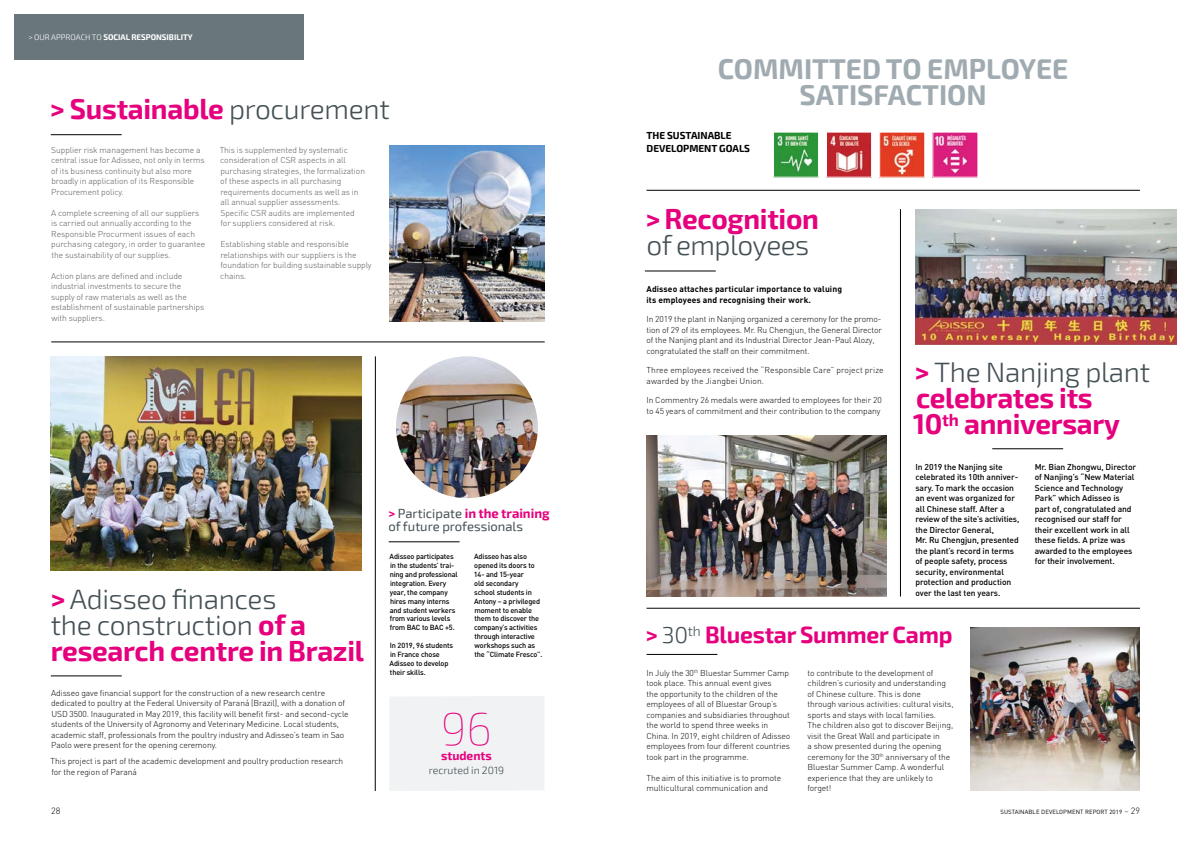
<style>
.page{position:relative;width:1191px;height:842px;background:#fff}
.page>*{position:absolute;margin:0;border:0;box-sizing:border-box;transform-origin:0 0}
.t1{font:100 45px "Exo 2";color:#e6007d}
.t2{font:700 28px/26px "Exo 2";letter-spacing:-.01em;color:#e6007d}
.t3{font:300 28px/26px "Exo 2";letter-spacing:-.01em;color:#445055}
.t4{font:700 28px/26px "Exo 2";color:#a0abb1;text-align:center}
.t5{font:700 23px "Exo 2";letter-spacing:-.01em;color:#e6007d}
.t6{font:13px/13px "Exo 2";color:#445055}
.t7{font:700 12px "Exo 2";color:#e6007d}
.t8{font:300 10.5px "Exo 2";color:#445055}
.t9{font:700 10px/12.5px "Exo 2";color:#000}
.t10{font:300 9px "DIN";color:#000}
.t11{font:300 8.5px/10.5px "DIN";letter-spacing:-.01em;color:#000}
.t12{font:300 8.5px/10.5px "DIN";letter-spacing:-.01em;color:#575756}
.t13{font:500 8.5px/10.5px "DIN";letter-spacing:-.01em;color:#000}
.t14{font:700 8.5px/10.5px "DIN";letter-spacing:.01em;color:#000}
.t15{font:300 8.5px/10.5px "DIN";letter-spacing:.01em;color:#000}
.t16{font:700 8px "Exo 2";color:#fff}
.t17{font:500 7.4px/8.9px "DIN";letter-spacing:-.02em;color:#000}
.t18{font:6px "DIN";letter-spacing:.01em;color:#000}
.s1{font-weight:300}
.s2{font-weight:300;color:#445055}
.s3{font-weight:700;color:#e6007d}
.s4{font-weight:300;font-size:8px}
.s5{font-weight:300;font-size:9px}
</style>
<div class="page">
<div style="left:14px;top:14px;width:289px;height:46px;background:#69767c"></div>
<hr style="left:51px;top:676px;width:71px;height:1px;background:#000">
<hr style="left:389px;top:541px;width:70px;height:1px;background:#000">
<img style="left:396px;top:356px;width:142px;height:142px;border-radius:71px">
<div style="left:390px;top:696px;width:154px;height:95px;background:#f0f2f3"></div>
<hr style="left:375px;top:356px;width:1px;height:435px;background:#000">
<img style="left:775px;top:134px;width:42px;height:42px">
<div style="left:773px;top:132px;width:46px;height:46px;border:1px solid #fff"></div>
<img style="left:828px;top:134px;width:42px;height:42px">
<div style="left:826px;top:132px;width:46px;height:46px;border:1px solid #fff"></div>
<img style="left:881px;top:134px;width:42px;height:42px">
<div style="left:879px;top:132px;width:46px;height:46px;border:1px solid #fff"></div>
<img style="left:934px;top:134px;width:42px;height:42px">
<hr style="left:646px;top:190px;width:494px;height:1px;background:#000">
<img style="left:970px;top:627px;width:170px;height:164px">
<img style="left:646px;top:435px;width:240px;height:161px">
<hr style="left:645px;top:271px;width:71px;height:1px;background:#000">
<hr style="left:900px;top:209px;width:1px;height:387px;background:#000">
<hr style="left:992px;top:448px;width:71px;height:1px;background:#000">
<hr style="left:646px;top:654px;width:71px;height:1px;background:#000">
<hr style="left:646px;top:608px;width:494px;height:1px;background:#000">
<img style="left:915px;top:209px;width:261px;height:135px">
<img style="left:51px;top:356px;width:311px;height:214px">
<hr style="left:51px;top:134px;width:71px;height:1px;background:#000">
<img style="left:389px;top:146px;width:155px;height:175px">
<hr style="left:51px;top:342px;width:493px;height:1px;background:#000">
<p class="t16" style="left:28px;top:32px;width:166px"><span class="s1">&gt; OUR APPROACH TO</span> SOCIAL RESPONSIBILITY</p>
<h2 class="t2" style="left:50px;top:97px;width:341px">&gt; Sustainable <span class="s2">procurement</span></h2>
<p class="t12" style="left:51px;top:144px;width:155px">Supplier risk management has become a central issue for Adisseo, not only in terms of its business continuity but also more broadly in application of its Responsible Procurement policy.</p>
<p class="t12" style="left:51px;top:207px;width:156px">A complete screening of all our suppliers is carried out annually according to the Responsible Procurment issues of each purchasing category, in order to guarantee the sustainability of our supplies.</p>
<p class="t12" style="left:51px;top:270px;width:155px">Action plans are defined and include industrial investments to secure the supply of raw materials as well as the establishment of sustainable partnerships with suppliers.</p>
<p class="t12" style="left:220px;top:144px;width:147px">This is supplemented by systematic consideration of CSR aspects in all purchasing strategies, the formalization of these aspects in all purchasing requirements documents as well as in all annual supplier assessments.<br>Specific CSR audits are implemented for suppliers considered at risk.</p>
<p class="t12" style="left:220px;top:239px;width:153px">Establishing stable and responsible relationships with our suppliers is the foundation for building sustainable supply chains.</p>
<h2 class="t3" style="left:51px;top:586px;width:315px"><span class="s3">&gt;</span> Adisseo finances<br>the construction <span class="s3">of a research centre in Brazil</span></h2>
<p class="t11" style="left:51px;top:687px;width:299px">Adisseo gave financial support for the construction of a new research centre dedicated to poultry at the Federal University of Paraná (Brazil), with a donation of USD 3500. Inaugurated in May 2019, this facility will benefit first- and second-cycle students of the University of Agronomy and Veterinary Medicine. Local students, academic staff, professionals from the poultry industry and Adisseo’s team in Sao Paolo were present for the opening ceremony.</p>
<p class="t11" style="left:51px;top:756px;width:294px">This project is part of the academic development and poultry production research for the region of Paraná</p>
<h3 class="t6" style="left:388px;top:507px;width:163px"><span class="s3">&gt;</span> Participate <span class="s3">in the training </span>of future professionals</h3>
<p class="t17" style="left:389px;top:552px;width:70px">Adisseo participates in the students’ trai&shy;ning and professional integration. Every year, the company hires many interns and student workers from various levels from BAC to BAC +5.</p>
<p class="t17" style="left:389px;top:641px;width:65px">In 2019, 96 students in France chose<br>Adisseo to develop their skills.</p>
<p class="t17" style="left:474px;top:552px;width:70px">Adisseo has also opened its doors to<br>14- and 15-year<br>old secondary<br>school students in<br>Antony – a privileged moment to enable them to discover the company’s activities through interactive workshops such as the “Climate Fresco”.</p>
<h1 class="t1" style="left:441px;top:703px;width:52px">96</h1>
<h3 class="t7" style="left:441px;top:748px;width:52px">students</h3>
<p class="t8" style="left:429px;top:764px;width:77px">recruted in 2019</p>
<h2 class="t4" style="left:717px;top:57px;width:352px">COMMITTED TO EMPLOYEE<br>SATISFACTION</h2>
<p class="t9" style="left:646px;top:129px;width:105px">THE SUSTAINABLE<br>DEVELOPMENT GOALS</p>
<h2 class="t2" style="left:646px;top:206px;width:175px">&gt; Recognition</h2>
<h2 class="t3" style="left:646px;top:232px;width:164px">of employees</h2>
<p class="t14" style="left:646px;top:284px;width:197px">Adisseo attaches particular importance to valuing its employees and recognising their work.</p>
<p class="t11" style="left:646px;top:314px;width:237px">In 2019 the plant in Nanjing organized a ceremony for the promo&shy;tion of 29 of its employees. Mr. Ru Chengjun, the General Director of the Nanjing plant and its Industrial Director Jean-Paul Alozy, congratulated the staff on their commitment.</p>
<p class="t15" style="left:646px;top:365px;width:239px">Three employees received the “Responsible Care” project prize awarded by the Jiangbei Union.</p>
<p class="t11" style="left:646px;top:395px;width:237px">In Commentry 26 medals were awarded to employees for their 20 to 45 years of commitment and their contribution to the company</p>
<h2 class="t2" style="left:913px;top:360px;width:238px">&gt; <span class="s2">The Nanjing plant </span>celebrates its<br>10<sup>th</sup> anniversary</h2>
<p class="t13" style="left:915px;top:461px;width:105px">In 2019 the Nanjing site celebrated its 10th anniver&shy;sary. To mark the occasion an event was organized for all Chinese staff. After a review of the site’s activities, the Director General,<br>Mr. Ru Chengjun, presented the plant’s record in terms of people safety, process security, environmental protection and production over the last ten years.</p>
<p class="t13" style="left:1034px;top:461px;width:103px">Mr. Bian Zhongwu, Director of Nanjing’s “New Material<br>Science and Technology<br>Park” which Adisseo is part of, congratulated and recognised our staff for their excellent work in all these fields. A prize was awarded to the employees for their involvement.</p>
<h3 class="t5" style="left:646px;top:621px;width:308px">&gt; <span class="s2">30</span><sup>th</sup> Bluestar Summer Camp</h3>
<p class="t11" style="left:646px;top:667px;width:145px">In July the 30<sup>th</sup> Bluestar Summer Camp took place. This annual event gives<br>the opportunity to the children of the employees of all of Bluestar Group’s companies and subsidiaries throughout the world to spend three weeks in China. In 2019, eight children of Adisseo employees from four different countries took part in the programme.</p>
<p class="t11" style="left:646px;top:772px;width:136px">The aim of this initiative is to promote multicultural communication and</p>
<p class="t11" style="left:807px;top:667px;width:147px">to contribute to the development of children’s curiosity and understanding of Chinese culture. This is done<br>through various activities: cultural visits, sports and stays with local families.<br>The children also got to discover Beijing, visit the Great Wall and participate in<br>a show presented during the opening ceremony for the 30<sup>th</sup> anniversary of the Bluestar Summer Camp. A wonderful experience that they are unlikely to forget!</p>
<p class="t10" style="left:51px;top:805px;width:11px">28</p>
<p class="t18" style="left:1000px;top:808px;width:141px">SUSTAINABLE DEVELOPMENT REPORT 2019 <span class="s4">–</span> <span class="s5">29</span></p>
</div>
